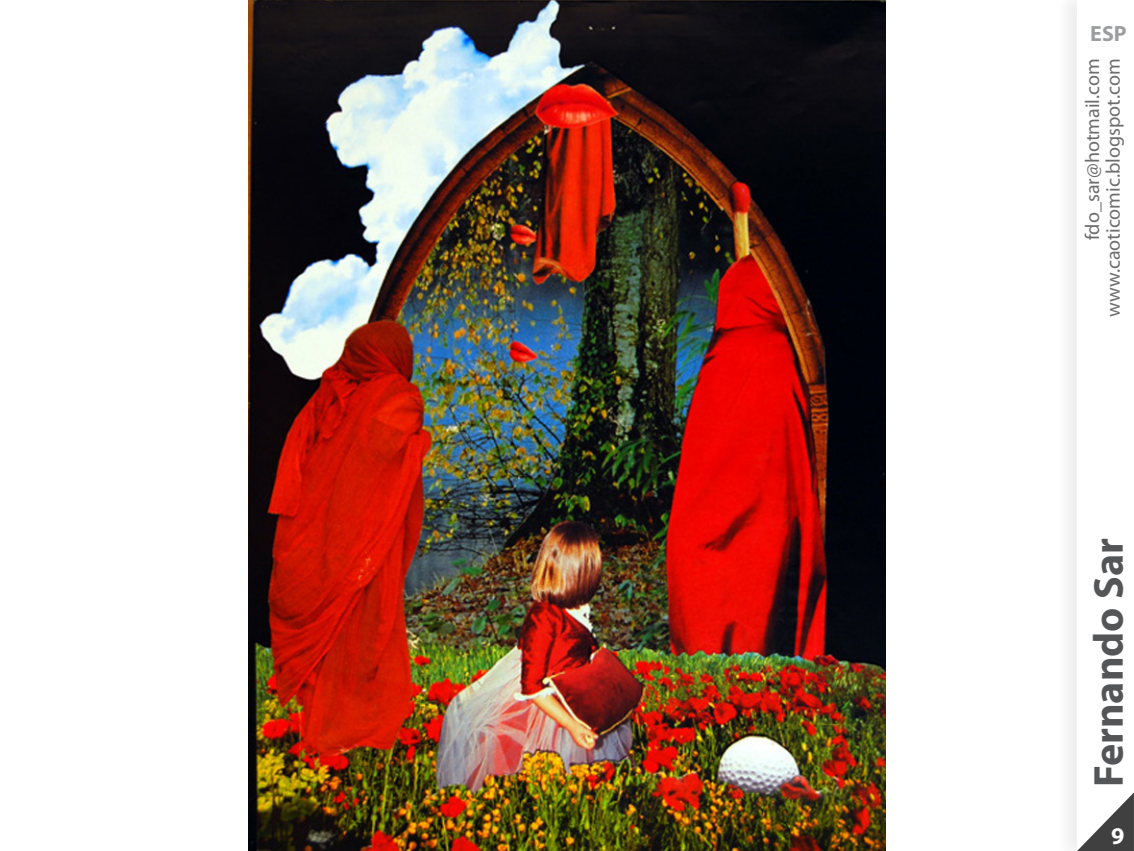
<style>
.page{position:relative;width:1134px;height:851px;background:#fff}
.page>*{position:absolute;margin:0;border:0;box-sizing:border-box;transform-origin:0 0}
.t1{font:700 42px "Myriad Pro";color:#535557}
.t2{font:700 24px "Myriad Pro";color:#fff}
.t3{font:700 22px "Myriad Pro";color:#9c9d9e}
.t4{font:20px/20.8px "Myriad Pro";color:#6d6d6d;text-align:right}
</style>
<div class="page">
<div style="left:1055px;top:0;width:79px;height:850px;background:#f7f7f7"></div>
<div style="left:1077px;top:0;width:57px;height:850px;background:#fff"></div>
<svg style="left:1078px;top:792px;width:56px;height:58px"></svg>
<img style="left:248px;top:0;width:638px;height:850px">
<p class="t3" style="left:1090px;top:19px;width:38px">ESP</p>
<p class="t4" style="left:1082px;top:317px;width:260px;rotate:-90deg">fdo_sar@hotmail.com www.caoticomic.blogspot.com</p>
<h1 class="t1" style="left:1081px;top:787px;width:251px;rotate:-90deg">Fernando Sar</h1>
<p class="t2" style="left:1111px;top:819px;width:15px">9</p>
</div>
